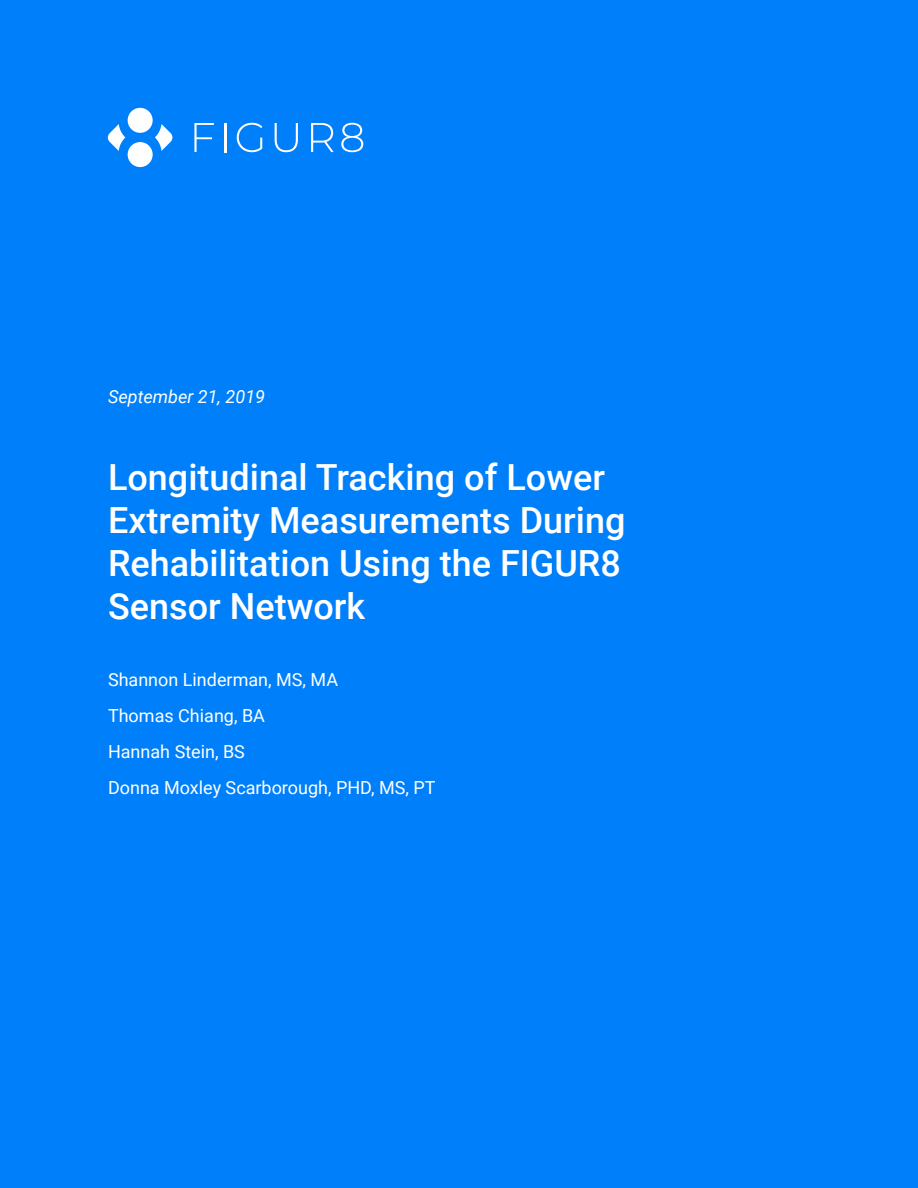
<style>
.page{position:relative;width:918px;height:1188px;background:#007ffb}
.page>*{position:absolute;margin:0;border:0;box-sizing:border-box;transform-origin:0 0}
.t1{font:500 36px/43.2px "Roboto";color:#fff}
.t2{font:18px "Roboto";color:#fff}
.t3{font:italic 18px "Roboto";color:#fff}
</style>
<div class="page">
<svg style="left:194px;top:123px;width:20px;height:29px"></svg>
<hr style="left:224px;top:123px;width:2px;height:29px;background:#fff">
<svg style="left:237px;top:123px;width:25px;height:29px"></svg>
<svg style="left:275px;top:123px;width:23px;height:29px"></svg>
<svg style="left:311px;top:123px;width:23px;height:29px"></svg>
<svg style="left:341px;top:123px;width:22px;height:29px"></svg>
<svg style="left:107px;top:108px;width:66px;height:59px"></svg>
<p class="t3" style="left:108px;top:384px;width:159px">September 21, 2019</p>
<p class="t1" style="left:108px;top:454px;width:519px">Longitudinal Tracking of Lower<br>Extremity Measurements During<br>Rehabilitation Using the FIGUR8<br>Sensor Network</p>
<p class="t2" style="left:108px;top:667px;width:232px">Shannon Linderman, MS, MA</p>
<p class="t2" style="left:108px;top:703px;width:159px">Thomas Chiang, BA</p>
<p class="t2" style="left:108px;top:739px;width:138px">Hannah Stein, BS</p>
<p class="t2" style="left:108px;top:775px;width:329px">Donna Moxley Scarborough, PHD, MS, PT</p>
</div>
